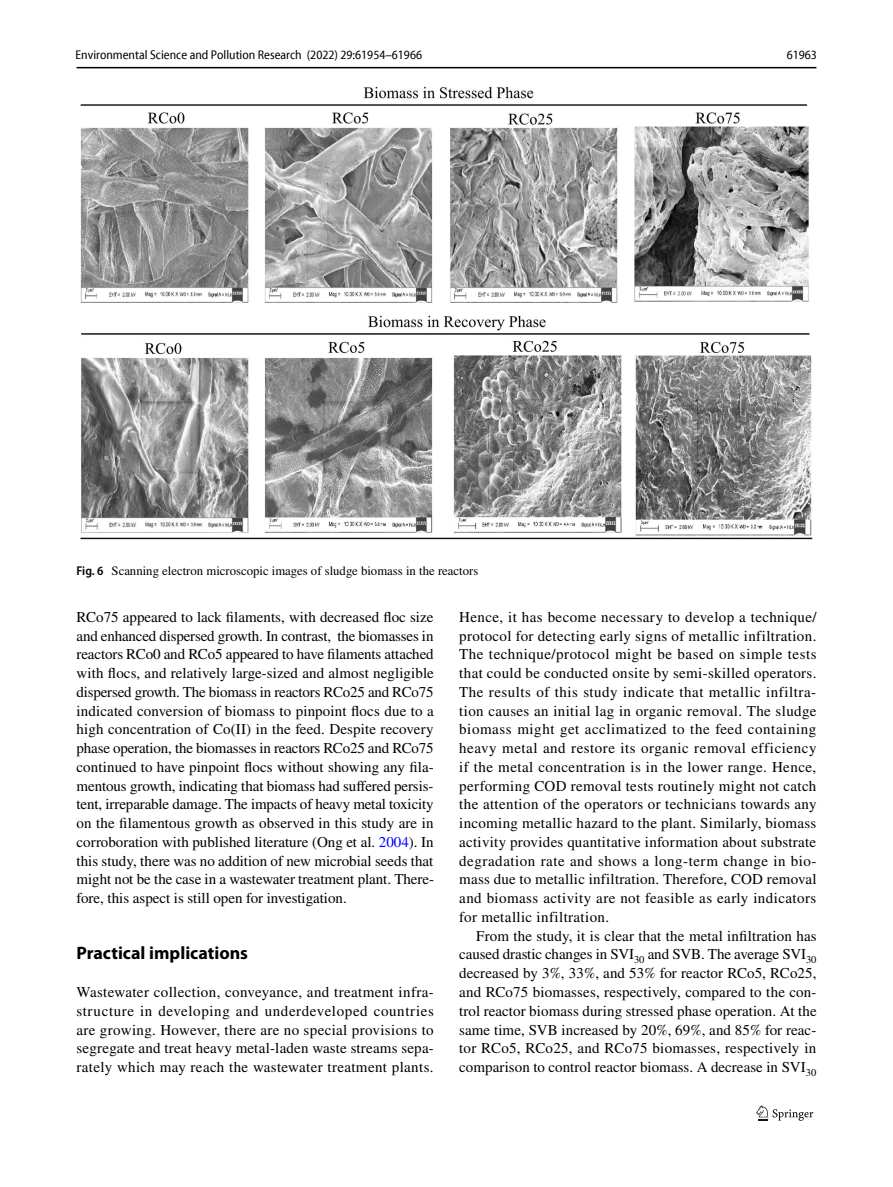
<style>
.page{position:relative;width:893px;height:1187px;background:#fff}
.page>*{position:absolute;margin:0;border:0;box-sizing:border-box;transform-origin:0 0}
.t1{font:700 18px "Myriad Pro";color:#000}
.t2{font:15px/18.8px "STIX";letter-spacing:.005em;color:#000;text-align:justify}
.t3{font:12.75px "STIX";color:#000}
.t4{font:semi-condensed 12.75px "Myriad Pro Unic";color:#000}
.s1{font-family:"Myriad Pro";font-weight:600;font-stretch:semi-condensed}
.s2{color:#00f}
</style>
<div class="page">
<hr style="left:77px;top:67px;width:739px;height:1px;background:#000">
<img style="left:81px;top:87px;width:731px;height:452px">
<svg style="left:756px;top:1105px;width:57px;height:15px"></svg>
<p class="t4" style="left:76px;top:50px;width:348px">Environmental Science and Pollution Research (2022) 29:61954–61966</p>
<p class="t4" style="left:787px;top:50px;width:32px">61963</p>
<p class="t3" style="left:77px;top:561px;width:403px"><span class="s1">Fig. 6</span> Scanning electron microscopic images of sludge biomass in the reactors</p>
<p class="t2" style="left:77px;top:608px;width:359px">RCo75 appeared to lack filaments, with decreased floc size and enhanced dispersed growth. In contrast, the biomasses in reactors RCo0 and RCo5 appeared to have filaments attached with flocs, and relatively large-sized and almost negligible dispersed growth. The biomass in reactors RCo25 and RCo75 indicated conversion of biomass to pinpoint flocs due to a high concentration of Co(II) in the feed. Despite recovery phase operation, the biomasses in reactors RCo25 and RCo75 continued to have pinpoint flocs without showing any fila&shy;mentous growth, indicating that biomass had suffered persis&shy;tent, irreparable damage. The impacts of heavy metal toxicity on the filamentous growth as observed in this study are in corroboration with published literature (Ong et al. <span class="s2">2004</span>). In this study, there was no addition of new microbial seeds that might not be the case in a wastewater treatment plant. There&shy;fore, this aspect is still open for investigation.</p>
<p class="t1" style="left:77px;top:941px;width:173px">Practical implications</p>
<p class="t2" style="left:77px;top:983px;width:359px">Wastewater collection, conveyance, and treatment infra&shy;structure in developing and underdeveloped countries are growing. However, there are no special provisions to segregate and treat heavy metal-laden waste streams sepa&shy;rately which may reach the wastewater treatment plants.</p>
<p class="t2" style="left:459px;top:608px;width:359px">Hence, it has become necessary to develop a technique/ protocol for detecting early signs of metallic infiltration.<br>The technique/protocol might be based on simple tests that could be conducted onsite by semi-skilled operators.<br>The results of this study indicate that metallic infiltra&shy;tion causes an initial lag in organic removal. The sludge biomass might get acclimatized to the feed containing heavy metal and restore its organic removal efficiency if the metal concentration is in the lower range. Hence, performing COD removal tests routinely might not catch the attention of the operators or technicians towards any incoming metallic hazard to the plant. Similarly, biomass activity provides quantitative information about substrate degradation rate and shows a long-term change in bio&shy;mass due to metallic infiltration. Therefore, COD removal and biomass activity are not feasible as early indicators for metallic infiltration.</p>
<p class="t2" style="left:459px;top:927px;width:359px;text-indent:17px">From the study, it is clear that the metal infiltration has caused drastic changes in SVI<sub>30</sub> and SVB. The average SVI<sub>30 </sub>decreased by 3%, 33%, and 53% for reactor RCo5, RCo25, and RCo75 biomasses, respectively, compared to the con&shy;trol reactor biomass during stressed phase operation. At the same time, SVB increased by 20%, 69%, and 85% for reac&shy;tor RCo5, RCo25, and RCo75 biomasses, respectively in comparison to control reactor biomass. A decrease in SVI<sub>30</sub></p>
</div>
